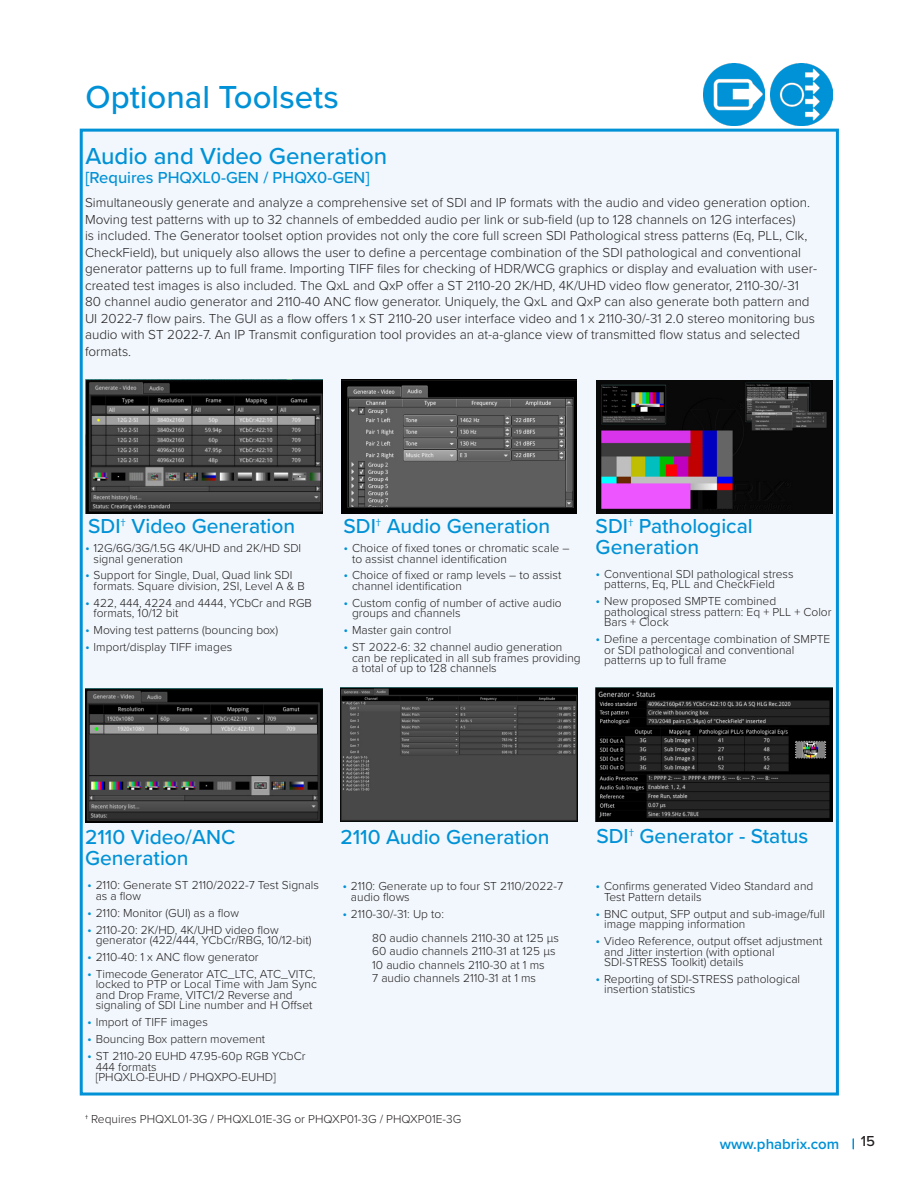
<style>
.page{position:relative;width:918px;height:1188px;background:#fff}
.page>*{position:absolute;margin:0;border:0;box-sizing:border-box;transform-origin:0 0}
.t1{font:500 33px "Proxima Nova";color:#0091d6}
.t2{font:500 24px "Proxima Nova";color:#0091d6}
.t3{font:500 21px/21px "Proxima Nova";color:#0091d6}
.t4{font:500 16.5px "Proxima Nova";color:#0091d6}
.t5{font:600 15px "Proxima Nova";color:#0091d6}
.t6{font:500 15px "Proxima Nova";color:#231f20}
.Paragraph_Style_1{font:300 13.5px/16.5px "Proxima Nova";color:#231f20}
.t7{font:300 12px/10.5px "Proxima Nova";color:#231f20}
.s1{font-weight:300}
.s2{font-size:13.5px;color:#0091d6}
</style>
<div class="page">
<div style="left:80px;top:129px;width:759px;height:967px;background:#f1f7fc;border:3px solid #0091d6"></div>
<img style="left:85px;top:380px;width:237px;height:134px">
<img style="left:596px;top:381px;width:236px;height:133px">
<img style="left:341px;top:380px;width:236px;height:134px">
<img style="left:596px;top:688px;width:237px;height:134px">
<img style="left:85px;top:689px;width:237px;height:134px">
<img style="left:341px;top:688px;width:237px;height:134px">
<img style="left:703px;top:63px;width:62px;height:62px">
<img style="left:771px;top:64px;width:61px;height:61px">
<p class="t1" style="left:85px;top:72px;width:255px">Optional Toolsets</p>
<p class="t2" style="left:85px;top:138px;width:303px">Audio and Video Generation</p>
<p class="t4" style="left:85px;top:165px;width:286px">[Requires PHQXL0-GEN / PHQX0-GEN]</p>
<p class="Paragraph_Style_1" style="left:85px;top:194px;width:734px">Simultaneously generate and analyze a comprehensive set of SDI and IP formats with the audio and video generation option.<br>Moving test patterns with up to 32 channels of embedded audio per link or sub-field (up to 128 channels on 12G interfaces)<br>is included. The Generator toolset option provides not only the core full screen SDI Pathological stress patterns (Eq, PLL, Clk, CheckField), but uniquely also allows the user to define a percentage combination of the SDI pathological and conventional generator patterns up to full frame. Importing TIFF files for checking of HDR/WCG graphics or display and evaluation with user&shy;created test images is also included. The QxL and QxP offer a ST 2110-20 2K/HD, 4K/UHD video flow generator, 2110-30/-31<br>80 channel audio generator and 2110-40 ANC flow generator. Uniquely, the QxL and QxP can also generate both pattern and UI 2022-7 flow pairs. The GUI as a flow offers 1 x ST 2110-20 user interface video and 1 x 2110-30/-31 2.0 stereo monitoring bus audio with ST 2022-7. An IP Transmit configuration tool provides an at-a-glance view of transmitted flow status and selected formats.</p>
<p class="t3" style="left:88px;top:515px;width:209px">SDI<span class="s1">†</span> Video Generation</p>
<p class="t3" style="left:344px;top:515px;width:208px">SDI<span class="s1">†</span> Audio Generation</p>
<p class="t7" style="left:94px;top:542px;width:209px;text-indent:-9px"><span class="s2">•</span> 12G/6G/3G/1.5G 4K/UHD and 2K/HD SDI signal generation</p>
<p class="t7" style="left:94px;top:570px;width:213px;text-indent:-9px"><span class="s2">•</span> Support for Single, Dual, Quad link SDI formats. Square division, 2SI, Level A &amp; B</p>
<p class="t7" style="left:94px;top:597px;width:220px;text-indent:-9px"><span class="s2">•</span> 422, 444, 4224 and 4444, YCbCr and RGB formats, 10/12 bit</p>
<p class="t7" style="left:85px;top:624px;width:195px"><span class="s2">•</span> Moving test patterns (bouncing box)</p>
<p class="t7" style="left:85px;top:641px;width:149px"><span class="s2">•</span> Import/display TIFF images</p>
<p class="t7" style="left:352px;top:542px;width:219px;text-indent:-9px"><span class="s2">•</span> Choice of fixed tones or chromatic scale – to assist channel identification</p>
<p class="t7" style="left:352px;top:570px;width:211px;text-indent:-9px"><span class="s2">•</span> Choice of fixed or ramp levels – to assist channel identification</p>
<p class="t7" style="left:352px;top:597px;width:211px;text-indent:-9px"><span class="s2">•</span> Custom config of number of active audio groups and channels</p>
<p class="t7" style="left:344px;top:624px;width:109px"><span class="s2">•</span> Master gain control</p>
<p class="t7" style="left:352px;top:641px;width:230px;text-indent:-9px"><span class="s2">•</span> ST 2022-6: 32 channel audio generation can be replicated in all sub frames providing a total of up to 128 channels</p>
<p class="t3" style="left:596px;top:515px;width:159px">SDI<span class="s1">†</span> Pathological<br>Generation</p>
<p class="t7" style="left:604px;top:568px;width:191px;text-indent:-9px"><span class="s2">•</span> Conventional SDI pathological stress patterns, Eq, PLL and CheckField</p>
<p class="t7" style="left:604px;top:595px;width:229px;text-indent:-9px"><span class="s2">•</span> New proposed SMPTE combined pathological stress pattern: Eq + PLL + Color<br>Bars + Clock</p>
<p class="t7" style="left:604px;top:633px;width:228px;text-indent:-9px"><span class="s2">•</span> Define a percentage combination of SMPTE or SDI pathological and conventional patterns up to full frame</p>
<p class="t3" style="left:85px;top:825px;width:152px">2110 Video/ANC<br>Generation</p>
<p class="t7" style="left:96px;top:880px;width:225px;text-indent:-9px"><span class="s2">•</span> 2110: Generate ST 2110/2022-7 Test Signals as a flow</p>
<p class="t7" style="left:87px;top:907px;width:153px"><span class="s2">•</span> 2110: Monitor (GUI) as a flow</p>
<p class="t7" style="left:96px;top:924px;width:217px;text-indent:-9px"><span class="s2">•</span> 2110-20: 2K/HD, 4K/UHD video flow generator (422/444, YCbCr/RBG, 10/12-bit)</p>
<p class="t7" style="left:87px;top:951px;width:173px"><span class="s2">•</span> 2110-40: 1 x ANC flow generator</p>
<p class="t7" style="left:96px;top:968px;width:223px;text-indent:-9px"><span class="s2">•</span> Timecode Generator ATC_LTC, ATC_VITC, locked to PTP or Local Time with Jam Sync and Drop Frame, VITC1/2 Reverse and signaling of SDI Line number and H Offset</p>
<p class="t7" style="left:87px;top:1016px;width:122px"><span class="s2">•</span> Import of TIFF images</p>
<p class="t7" style="left:87px;top:1033px;width:180px"><span class="s2">•</span> Bouncing Box pattern movement</p>
<p class="t7" style="left:96px;top:1050px;width:211px;text-indent:-9px"><span class="s2">•</span> ST 2110-20 EUHD 47.95-60p RGB YCbCr<br>444 formats<br>[PHQXLO-EUHD / PHQXPO-EUHD]</p>
<p class="t3" style="left:340px;top:826px;width:211px">2110 Audio Generation</p>
<p class="t7" style="left:351px;top:881px;width:214px;text-indent:-9px"><span class="s2">•</span> 2110: Generate up to four ST 2110/2022-7 audio flows</p>
<p class="t7" style="left:372px;top:901px;width:188px;line-height:24px;text-indent:-30px"><span class="s2">•</span> 2110-30/-31: Up to:<br>80 audio channels 2110-30 at 125 μs</p>
<p class="t7" style="left:372px;top:944px;width:185px;line-height:13.5px">60 audio channels 2110-31 at 125 μs<br>10 audio channels 2110-30 at 1 ms<br>7 audio channels 2110-31 at 1 ms</p>
<p class="t7" style="left:85px;top:1113px;width:378px">† Requires PHQXL01-3G / PHQXL01E-3G or PHQXP01-3G / PHQXP01E-3G</p>
<p class="t3" style="left:596px;top:825px;width:214px">SDI<span class="s1">†</span> Generator - Status</p>
<p class="t7" style="left:604px;top:880px;width:211px;text-indent:-9px"><span class="s2">•</span> Confirms generated Video Standard and<br>Test Pattern details</p>
<p class="t7" style="left:604px;top:908px;width:222px;text-indent:-9px"><span class="s2">•</span> BNC output, SFP output and sub-image/full image mapping information</p>
<p class="t7" style="left:604px;top:935px;width:220px;text-indent:-9px"><span class="s2">•</span> Video Reference, output offset adjustment and Jitter instertion (with optional<br>SDI-STRESS Toolkit) details</p>
<p class="t7" style="left:604px;top:973px;width:198px;text-indent:-9px"><span class="s2">•</span> Reporting of SDI-STRESS pathological insertion statistics</p>
<p class="t5" style="left:720px;top:1133px;width:121px">www.phabrix.com</p>
<p class="t6" style="left:861px;top:1130px;width:16px">15</p>
</div>
